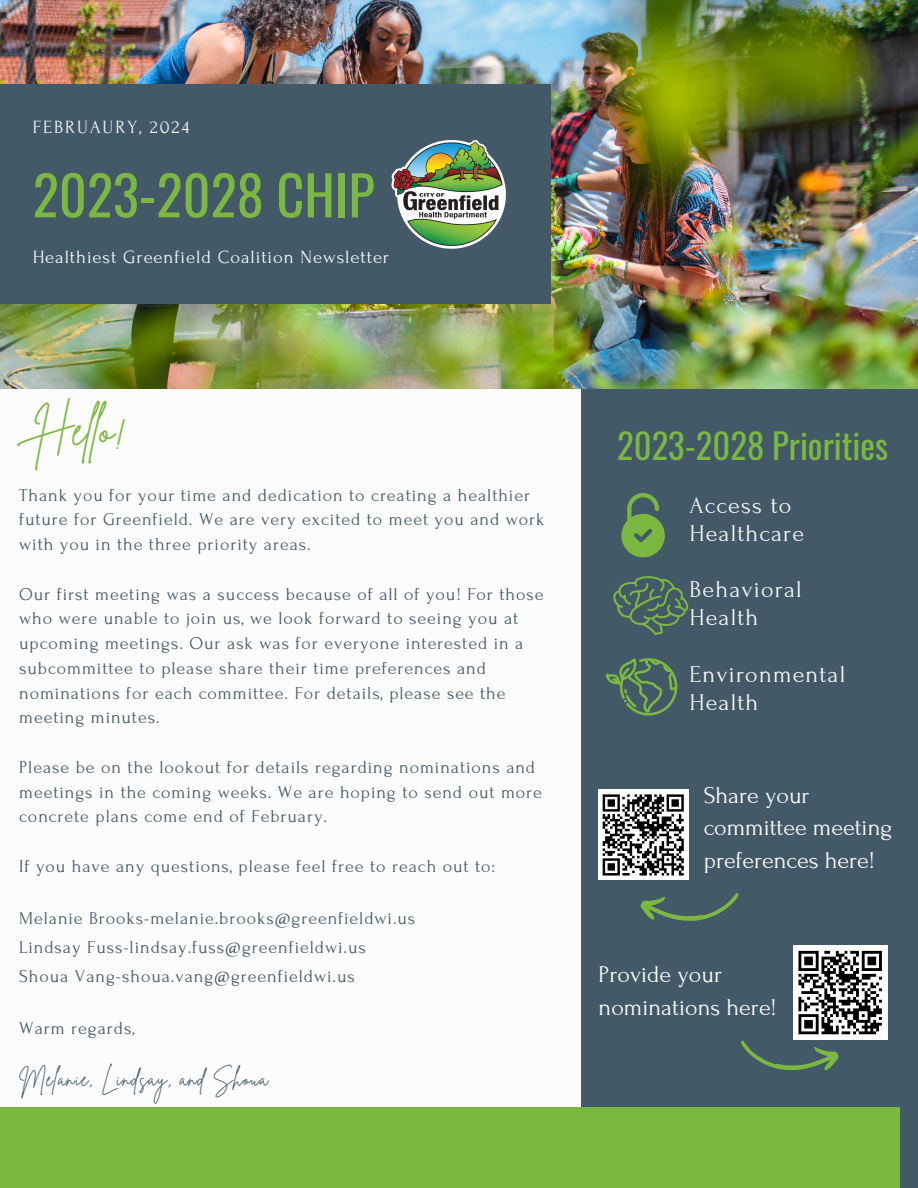
<style>
.page{position:relative;width:918px;height:1188px;background:#fff}
.page>*{position:absolute;margin:0;border:0;box-sizing:border-box;transform-origin:0 0}
.t1{font:54.45px "Oswald";color:#7bb841}
.t2{font:44.7px "Brittany Signature";color:#7bb841}
.t3{font:34.65px "Oswald";color:#7bb841}
.t4{font:24px/32.7px "Forum";color:#fff}
.t5{font:24px/28.2px "Forum";letter-spacing:.05em;color:#fafafa}
.t6{font:21px "Brittany Signature";letter-spacing:.05em;color:#435967}
.t7{font:18.6px "Forum";letter-spacing:.05em;color:#fafafa}
.t8{font:18.6px "Forum";letter-spacing:.1em;color:#fafafa}
.t9{font:18px/24.8px "Forum";letter-spacing:.05em;color:#435967}
</style>
<div class="page">
<div style="left:581px;top:342px;width:337px;height:846px;background:#435967"></div>
<img style="left:0;top:0;width:918px;height:389px">
<div style="left:0;top:84px;width:550px;height:219px;background:#435967"></div>
<div style="left:0;top:1107px;width:900px;height:81px;background:#7bb841"></div>
<svg style="left:606px;top:658px;width:71px;height:58px"></svg>
<svg style="left:613px;top:576px;width:76px;height:59px"></svg>
<svg style="left:621px;top:493px;width:44px;height:64px"></svg>
<div style="left:598px;top:789px;width:91px;height:91px;background:#fff"></div>
<svg style="left:602px;top:794px;width:82px;height:82px"></svg>
<svg style="left:640px;top:893px;width:99px;height:28px"></svg>
<img style="left:392px;top:140px;width:114px;height:108px">
<div style="left:793px;top:945px;width:95px;height:95px;background:#fff"></div>
<svg style="left:741px;top:950px;width:141px;height:121px"></svg>
<p class="t8" style="left:33px;top:117px;width:158px">FEBRUAURY, 2024</p>
<h3 class="t1" style="left:33px;top:152px;width:343px">2023-2028 CHIP</h3>
<p class="t7" style="left:33px;top:247px;width:358px">Healthiest Greenfield Coalition Newsletter</p>
<h4 class="t2" style="left:35px;top:401px;width:93px">Helo!</h4>
<h4 class="t9" style="left:19px;top:483px;width:527px">Thank you for your time and dedication to creating a healthier future for Greenfield. We are very excited to meet you and work with you in the three priority areas.</h4>
<h4 class="t9" style="left:19px;top:582px;width:526px">Our first meeting was a success because of all of you! For those who were unable to join us, we look forward to seeing you at upcoming meetings. Our ask was for everyone interested in a subcommittee to please share their time preferences and nominations for each committee. For details, please see the meeting minutes.</h4>
<p class="t9" style="left:19px;top:755px;width:524px">Please be on the lookout for details regarding nominations and meetings in the coming weeks. We are hoping to send out more concrete plans come end of February.</p>
<h4 class="t9" style="left:19px;top:854px;width:477px">If you have any questions, please feel free to reach out to:</h4>
<p class="t9" style="left:19px;top:906px;width:398px">Melanie Brooks-melanie.brooks@greenfieldwi.us</p>
<h4 class="t9" style="left:19px;top:935px;width:348px">Lindsay Fuss-lindsay.fuss@greenfieldwi.us</h4>
<p class="t9" style="left:19px;top:964px;width:337px">Shoua Vang-shoua.vang@greenfieldwi.us</p>
<p class="t9" style="left:19px;top:1016px;width:117px">Warm regards,</p>
<p class="t6" style="left:19px;top:1065px;width:250px">Melanie, Lindsay, and Shoua</p>
<p class="t3" style="left:617px;top:419px;width:272px">2023-2028 Priorities</p>
<h1 class="t5" style="left:690px;top:491px;width:116px">Access to<br>Healthcare</h1>
<h6 class="t5" style="left:690px;top:576px;width:114px">Behavioral<br>Health</h6>
<p class="t5" style="left:690px;top:660px;width:157px">Environmental<br>Health</p>
<p class="t4" style="left:704px;top:779px;width:190px">Share your committee meeting preferences here!</p>
<p class="t4" style="left:599px;top:959px;width:180px">Provide your nominations here!</p>
</div>
